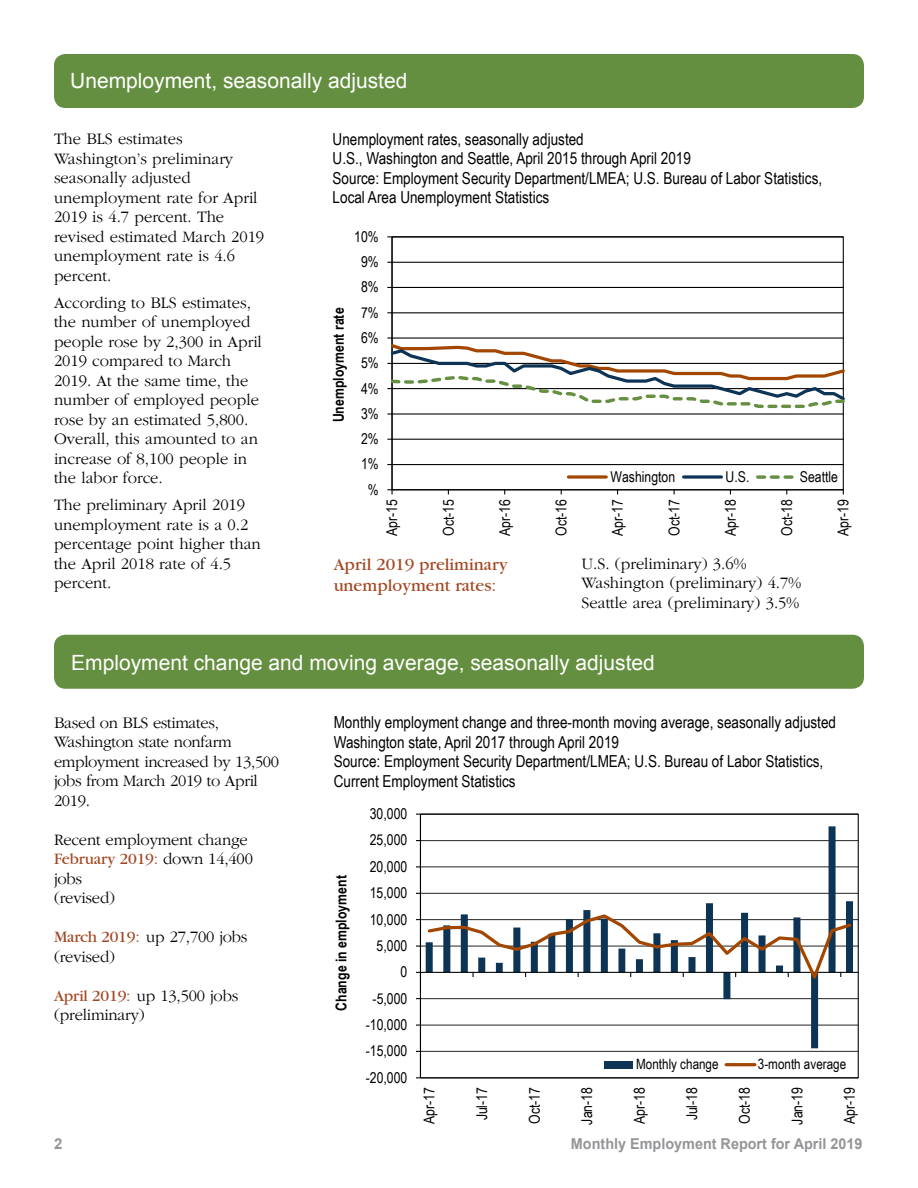
<style>
.page{position:relative;width:918px;height:1188px;background:#fff}
.page>*{position:absolute;margin:0;border:0;box-sizing:border-box;transform-origin:0 0}
.t1{font:21px "Arial";color:#fff}
.Body_text{font:18px "Garamond";color:#a24823}
.Body_text-2{font:300 16.5px/19.5px "Garamond";color:#000}
.Figure_table_heading{font:16.5px/19.5px "Arial Narrow";color:#000}
.Body_text-3{font:300 16.5px/19.5px "Garamond";letter-spacing:-.02em;color:#000}
.t2{font:15px "Arial Narrow";color:#000}
.t3{font:700 15px "Arial";color:#939598;scale:.96 1}
.t4{font:700 15px "Arial Narrow";letter-spacing:.005em;color:#000}
.t5{font:700 15px "Arial";color:#939598}
.t6{font:14.25px "Arial Narrow";color:#000}
.s1{font-weight:400;color:#a24823}
</style>
<div class="page">
<div style="left:54px;top:54px;width:810px;height:54px;background:#658f40;border-radius:12px"></div>
<div style="left:54px;top:635px;width:810px;height:54px;background:#658f40;border-radius:12px"></div>
<hr style="left:392px;top:464px;width:451px;height:1px;background:#000">
<hr style="left:392px;top:439px;width:451px;height:1px;background:#000">
<hr style="left:392px;top:312px;width:451px;height:1px;background:#000">
<hr style="left:392px;top:287px;width:451px;height:1px;background:#000">
<hr style="left:392px;top:262px;width:451px;height:1px;background:#000">
<hr style="left:391px;top:237px;width:2px;height:253px;background:#000">
<hr style="left:392px;top:489px;width:451px;height:1px;background:#000">
<svg style="left:387px;top:489px;width:6px;height:5px"></svg>
<svg style="left:387px;top:337px;width:457px;height:78px"></svg>
<svg style="left:568px;top:475px;width:38px;height:4px"></svg>
<svg style="left:684px;top:475px;width:37px;height:4px"></svg>
<svg style="left:758px;top:475px;width:36px;height:4px"></svg>
<hr style="left:420px;top:1051px;width:438px;height:1px;background:#333">
<hr style="left:420px;top:1025px;width:438px;height:1px;background:#333">
<hr style="left:420px;top:998px;width:438px;height:1px;background:#333">
<hr style="left:420px;top:946px;width:438px;height:1px;background:#333">
<hr style="left:420px;top:919px;width:438px;height:1px;background:#333">
<hr style="left:420px;top:893px;width:438px;height:1px;background:#333">
<hr style="left:420px;top:866px;width:438px;height:1px;background:#333">
<hr style="left:420px;top:840px;width:438px;height:1px;background:#333">
<div style="left:420px;top:814px;width:439px;height:264px;border:1px solid #000"></div>
<svg style="left:426px;top:826px;width:427px;height:222px"></svg>
<hr style="left:420px;top:814px;width:1px;height:264px;background:#000">
<hr style="left:420px;top:972px;width:438px;height:1px;background:#000">
<svg style="left:416px;top:913px;width:438px;height:72px"></svg>
<div style="left:604px;top:1061px;width:29px;height:7px;background:#0d3455"></div>
<hr style="left:726px;top:1063px;width:29px;height:3px;background:#a24600">
<h2 class="t1" style="left:70px;top:67px;width:339px">Unemployment, seasonally adjusted</h2>
<p class="Body_text-2" style="left:54px;top:129px;width:212px">The BLS estimates<br>Washington’s preliminary seasonally adjusted unemployment rate for April<br>2019 is 4.7 percent. The revised estimated March 2019 unemployment rate is 4.6 percent.</p>
<p class="Body_text-2" style="left:54px;top:292px;width:209px">According to BLS estimates, the number of unemployed people rose by 2,300 in April<br>2019 compared to March<br>2019. At the same time, the number of employed people rose by an estimated 5,800.<br>Overall, this amounted to an increase of 8,100 people in the labor force.</p>
<p class="Body_text-2" style="left:54px;top:495px;width:208px">The preliminary April 2019 unemployment rate is a 0.2 percentage point higher than the April 2018 rate of 4.5 percent.</p>
<p class="Figure_table_heading" style="left:333px;top:129px;width:253px">Unemployment rates, seasonally adjusted</p>
<p class="Figure_table_heading" style="left:333px;top:148px;width:360px">U.S., Washington and Seattle, April 2015 through April 2019</p>
<p class="Figure_table_heading" style="left:333px;top:168px;width:491px">Source: Employment Security Department/LMEA; U.S. Bureau of Labor Statistics,</p>
<p class="Figure_table_heading" style="left:333px;top:187px;width:218px">Local Area Unemployment Statistics</p>
<p class="t2" style="left:354px;top:226px;width:26px">10%</p>
<p class="t2" style="left:361px;top:251px;width:19px">9%</p>
<p class="t4" style="left:327px;top:422px;width:116px;rotate:-90deg">Unemployment rate</p>
<p class="t2" style="left:361px;top:276px;width:19px">8%</p>
<p class="t2" style="left:361px;top:301px;width:19px">7%</p>
<p class="t2" style="left:361px;top:327px;width:19px">6%</p>
<p class="t2" style="left:361px;top:352px;width:19px">5%</p>
<p class="t2" style="left:361px;top:377px;width:19px">4%</p>
<p class="t2" style="left:361px;top:403px;width:19px">3%</p>
<p class="t2" style="left:361px;top:428px;width:19px">2%</p>
<p class="t2" style="left:361px;top:453px;width:19px">1%</p>
<p class="t2" style="left:368px;top:478px;width:12px">%</p>
<p class="t2" style="left:610px;top:466px;width:66px">Washington</p>
<p class="t2" style="left:726px;top:466px;width:25px">U.S.</p>
<p class="t2" style="left:800px;top:466px;width:40px">Seattle</p>
<p class="t2" style="left:381px;top:536px;width:38px;rotate:-90deg">Apr-15</p>
<p class="t2" style="left:437px;top:536px;width:38px;rotate:-90deg">Oct-15</p>
<p class="t2" style="left:494px;top:536px;width:38px;rotate:-90deg">Apr-16</p>
<p class="t2" style="left:550px;top:536px;width:38px;rotate:-90deg">Oct-16</p>
<p class="t2" style="left:607px;top:536px;width:38px;rotate:-90deg">Apr-17</p>
<p class="t2" style="left:663px;top:536px;width:38px;rotate:-90deg">Oct-17</p>
<p class="t2" style="left:720px;top:536px;width:38px;rotate:-90deg">Apr-18</p>
<p class="t2" style="left:776px;top:536px;width:38px;rotate:-90deg">Oct-18</p>
<p class="t2" style="left:832px;top:536px;width:38px;rotate:-90deg">Apr-19</p>
<p class="Body_text" style="left:334px;top:554px;width:176px">April 2019 preliminary</p>
<p class="Body_text" style="left:334px;top:575px;width:164px">unemployment rates:</p>
<p class="Body_text-2" style="left:582px;top:554px;width:166px">U.S. (preliminary) 3.6%</p>
<p class="Body_text-2" style="left:582px;top:573px;width:221px">Washington (preliminary) 4.7%</p>
<p class="Body_text-2" style="left:582px;top:593px;width:219px">Seattle area (preliminary) 3.5%</p>
<h2 class="t1" style="left:71px;top:649px;width:585px">Employment change and moving average, seasonally adjusted</h2>
<p class="Body_text-3" style="left:54px;top:712px;width:227px">Based on BLS estimates,<br>Washington state nonfarm employment increased by 13,500 jobs from March 2019 to April<br>2019.</p>
<p class="Body_text-2" style="left:54px;top:829px;width:200px">Recent employment change<br><span class="s1">February 2019:</span> down 14,400 jobs<br>(revised)</p>
<p class="Body_text-2" style="left:54px;top:927px;width:195px"><span class="s1">March 2019:</span> up 27,700 jobs (revised)</p>
<p class="Body_text-2" style="left:54px;top:985px;width:186px"><span class="s1">April 2019:</span> up 13,500 jobs (preliminary)</p>
<p class="Figure_table_heading" style="left:334px;top:712px;width:504px">Monthly employment change and three-month moving average, seasonally adjusted</p>
<p class="Figure_table_heading" style="left:334px;top:731px;width:287px">Washington state, April 2017 through April 2019</p>
<p class="Figure_table_heading" style="left:334px;top:751px;width:491px">Source: Employment Security Department/LMEA; U.S. Bureau of Labor Statistics,<br>Current Employment Statistics</p>
<p class="t2" style="left:370px;top:803px;width:39px">30,000</p>
<p class="t4" style="left:330px;top:1011px;width:137px;rotate:-90deg">Change in employment</p>
<p class="t2" style="left:370px;top:829px;width:39px">25,000</p>
<p class="t2" style="left:370px;top:856px;width:39px">20,000</p>
<p class="t2" style="left:370px;top:882px;width:39px">15,000</p>
<p class="t2" style="left:370px;top:908px;width:39px">10,000</p>
<p class="t2" style="left:377px;top:935px;width:32px">5,000</p>
<p class="t2" style="left:401px;top:961px;width:8px">0</p>
<p class="t2" style="left:373px;top:987px;width:36px">-5,000</p>
<p class="t2" style="left:366px;top:1014px;width:43px">-10,000</p>
<p class="t2" style="left:366px;top:1040px;width:43px">-15,000</p>
<p class="t2" style="left:366px;top:1066px;width:43px">-20,000</p>
<p class="t6" style="left:636px;top:1054px;width:84px">Monthly change</p>
<p class="t6" style="left:758px;top:1054px;width:90px">3-month average</p>
<p class="t2" style="left:418px;top:1124px;width:38px;rotate:-90deg">Apr-17</p>
<p class="t2" style="left:471px;top:1120px;width:35px;rotate:-90deg">Jul-17</p>
<p class="t2" style="left:523px;top:1124px;width:38px;rotate:-90deg">Oct-17</p>
<p class="t2" style="left:576px;top:1125px;width:39px;rotate:-90deg">Jan-18</p>
<p class="t2" style="left:628px;top:1124px;width:38px;rotate:-90deg">Apr-18</p>
<p class="t2" style="left:681px;top:1120px;width:35px;rotate:-90deg">Jul-18</p>
<p class="t2" style="left:734px;top:1124px;width:38px;rotate:-90deg">Oct-18</p>
<p class="t2" style="left:786px;top:1125px;width:39px;rotate:-90deg">Jan-19</p>
<p class="t2" style="left:839px;top:1124px;width:38px;rotate:-90deg">Apr-19</p>
<p class="t5" style="left:54px;top:1134px;width:10px">2</p>
<p class="t3" style="left:571px;top:1134px;width:305px">Monthly Employment Report for April 2019</p>
</div>
